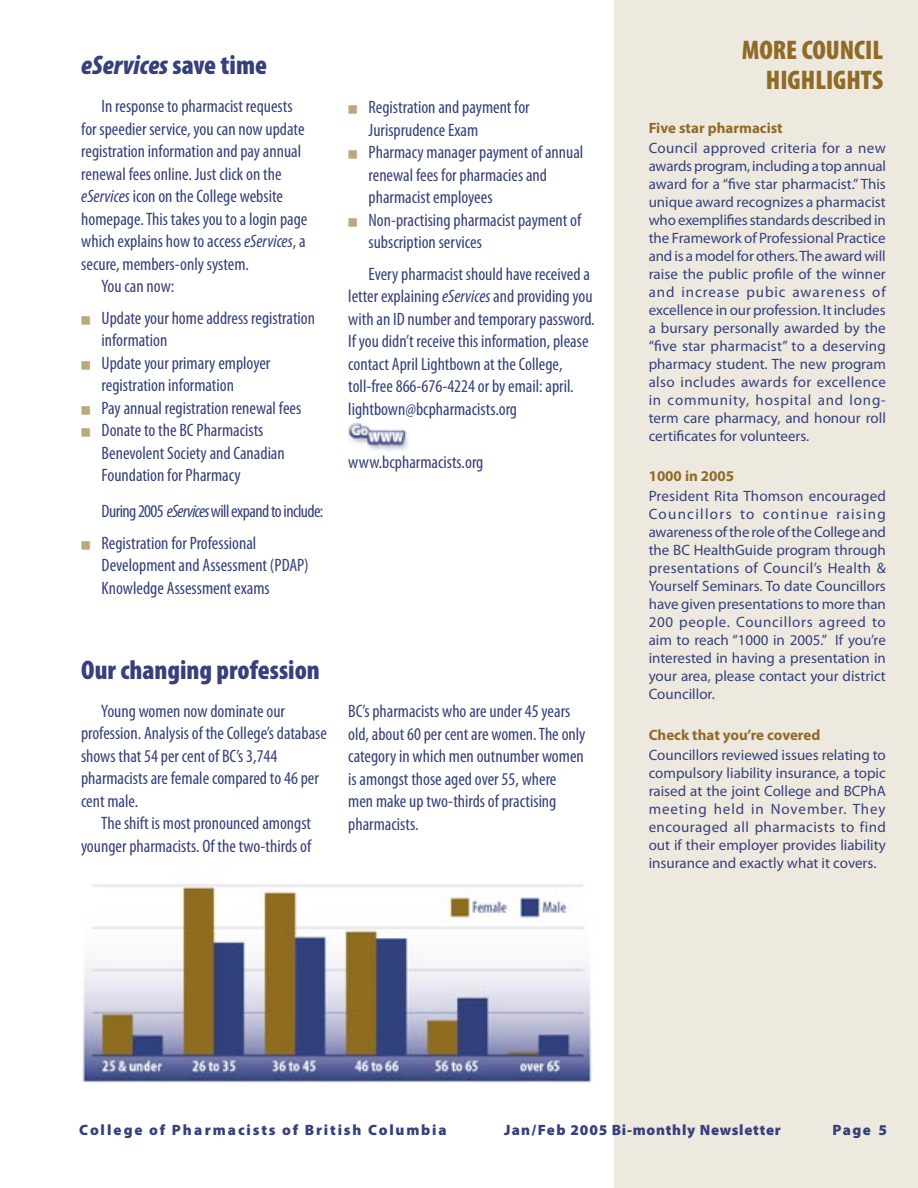
<style>
.page{position:relative;width:918px;height:1188px;background:#fff}
.page>*{position:absolute;margin:0;border:0;box-sizing:border-box;transform-origin:0 0}
.Article_Title{font:900 condensed 27px/30px "Myriad Pro";color:#906b27;text-align:right}
.Article_Title-2{font:900 condensed 27px "Myriad Pro";color:#36407c}
.Article_Title-3{font:italic 900 condensed 27px "Myriad Pro";color:#36407c}
.Article_Inside{font:condensed 18px/22.5px "Myriad Pro";color:#36407c}
.Inside_Article_Bullet{font:condensed 18px/22.5px "Myriad Pro";color:#36407c}
.Article_Inside-2{font:condensed 18px "Myriad Pro";letter-spacing:-.03em;color:#36407c}
.Article_Title-4{font:15px/18px "Myriad Pro";color:#36407c;text-align:justify}
.Article_Title-5{font:700 15px "Myriad Pro";color:#906b27}
.t1{font:900 15px "Myriad Pro";letter-spacing:.12em;color:#36407c}
.t2{font:900 15px "Myriad Pro";letter-spacing:.05em;color:#36407c}
.s1{font-style:normal}
.s2{font-style:italic}
</style>
<div class="page">
<div style="left:614px;top:0;width:304px;height:1188px;background:#eee9df"></div>
<img style="left:80px;top:884px;width:512px;height:199px">
<img style="left:348px;top:422px;width:61px;height:29px">
<p class="Article_Title-3" style="left:81px;top:51px;width:187px">eServices <span class="s1">save time</span></p>
<p class="Article_Inside" style="left:81px;top:96px;width:228px;text-indent:20px">In response to pharmacist requests for speedier service, you can now update registration information and pay annual renewal fees online. Just click on the <span class="s2">eServices</span> icon on the College website homepage. This takes you to a login page which explains how to access <span class="s2">eServices</span>, a secure, members-only system.</p>
<p class="Article_Inside" style="left:102px;top:276px;width:74px">You can now:</p>
<p class="Inside_Article_Bullet" style="left:102px;top:307px;width:215px">Update your home address registration information</p>
<p class="Inside_Article_Bullet" style="left:102px;top:352px;width:170px">Update your primary employer registration information</p>
<p class="Inside_Article_Bullet" style="left:102px;top:397px;width:201px">Pay annual registration renewal fees</p>
<p class="Inside_Article_Bullet" style="left:102px;top:420px;width:185px">Donate to the BC Pharmacists<br>Benevolent Society and Canadian<br>Foundation for Pharmacy</p>
<p class="Article_Inside-2" style="left:102px;top:502px;width:223px">During 2005 <span class="s2">eServices</span> will expand to include:</p>
<p class="Inside_Article_Bullet" style="left:102px;top:532px;width:209px">Registration for Professional<br>Development and Assessment (PDAP)<br>Knowledge Assessment exams</p>
<p class="Inside_Article_Bullet" style="left:369px;top:96px;width:163px">Registration and payment for<br>Jurisprudence Exam</p>
<p class="Inside_Article_Bullet" style="left:369px;top:141px;width:216px">Pharmacy manager payment of annual renewal fees for pharmacies and pharmacist employees</p>
<p class="Inside_Article_Bullet" style="left:369px;top:209px;width:214px">Non-practising pharmacist payment of subscription services</p>
<p class="Article_Inside" style="left:348px;top:263px;width:248px;text-indent:20px">Every pharmacist should have received a letter explaining <span class="s2">eServices</span> and providing you with an ID number and temporary password.<br>If you didn’t receive this information, please contact April Lightbown at the College, toll-free 866-676-4224 or by email: april. lightbown@bcpharmacists.org</p>
<p class="Article_Inside" style="left:348px;top:451px;width:137px">www.bcpharmacists.org</p>
<p class="Article_Title-2" style="left:81px;top:655px;width:240px">Our changing profession</p>
<p class="Article_Inside" style="left:81px;top:700px;width:248px;text-indent:20px">Young women now dominate our profession. Analysis of the College’s database shows that 54 per cent of BC’s 3,744 pharmacists are female compared to 46 per cent male.</p>
<p class="Article_Inside" style="left:81px;top:813px;width:232px;text-align:right">The shift is most pronounced amongst younger pharmacists. Of the two-thirds of</p>
<p class="Article_Inside" style="left:348px;top:700px;width:239px">BC’s pharmacists who are under 45 years old, about 60 per cent are women. The only category in which men outnumber women is amongst those aged over 55, where men make up two-thirds of practising pharmacists.</p>
<p class="Article_Title" style="left:742px;top:36px;width:143px">MORE COUNCIL<br>HIGHLIGHTS</p>
<p class="Article_Title-5" style="left:649px;top:119px;width:136px">Five star pharmacist</p>
<p class="Article_Title-4" style="left:649px;top:139px;width:239px">Council approved criteria for a new awards program, including a top annual award for a “five star pharmacist.” This unique award recognizes a pharmacist who exemplifies standards described in the Framework of Professional Practice and is a model for others. The award will raise the public profile of the winner and increase pubic awareness of excellence in our profession. It includes a bursary personally awarded by the “five star pharmacist” to a deserving pharmacy student. The new program also includes awards for excellence in community, hospital and long&shy;term care pharmacy, and honour roll certificates for volunteers.</p>
<p class="Article_Title-5" style="left:649px;top:468px;width:87px">1000 in 2005</p>
<p class="Article_Title-4" style="left:649px;top:488px;width:239px">President Rita Thomson encouraged Councillors to continue raising awareness of the role of the College and the BC HealthGuide program through presentations of Council’s Health &amp; Yourself Seminars. To date Councillors have given presentations to more than 200 people. Councillors agreed to aim to reach “1000 in 2005.” If you’re interested in having a presentation in your area, please contact your district Councillor.</p>
<p class="Article_Title-5" style="left:649px;top:726px;width:173px">Check that you’re covered</p>
<p class="Article_Title-4" style="left:649px;top:746px;width:239px">Councillors reviewed issues relating to compulsory liability insurance, a topic raised at the joint College and BCPhA meeting held in November. They encouraged all pharmacists to find out if their employer provides liability insurance and exactly what it covers.</p>
<p class="t1" style="left:79px;top:1121px;width:369px">College of Pharmacists of British Columbia</p>
<p class="t2" style="left:504px;top:1121px;width:279px">Jan/Feb 2005 Bi-monthly Newsletter</p>
<p class="t1" style="left:832px;top:1121px;width:56px">Page 5</p>
</div>
